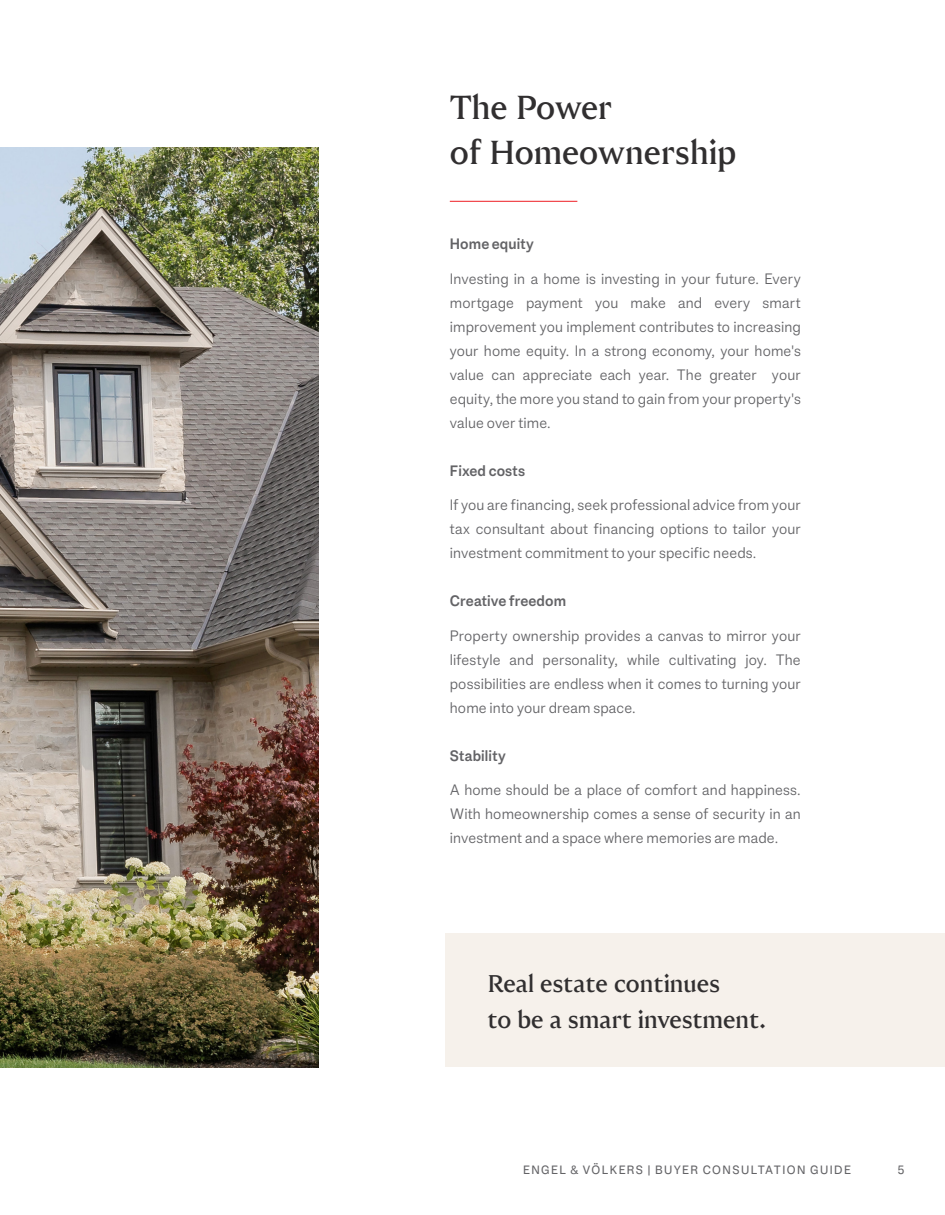
<style>
.page{position:relative;width:945px;height:1215px;background:#fff}
.page>*{position:absolute;margin:0;border:0;box-sizing:border-box;transform-origin:0 0}
.NEWText_Font_Headline{font:700 33px "Engel Voelkers Head";color:#312f30}
.NEWText_Font_Headline-2{font:700 24px "Engel Voelkers Head";color:#312f30}
.t1{font:300 15px/24px "Engel Voelkers Text";letter-spacing:.01em;color:#636366;text-align:justify}
.t2{font:700 15px "Engel Voelkers Text";letter-spacing:.01em;color:#636366}
.t3{font:12px "Engel Voelkers Text";letter-spacing:.12em;color:#636366}
</style>
<div class="page">
<div style="left:446px;top:933px;width:499px;height:134px;background:#f6f1ea"></div>
<img style="left:0;top:148px;width:319px;height:919px">
<hr style="left:450px;top:201px;width:127px;height:1px;background:#ee1d23">
<p class="NEWText_Font_Headline" style="left:450px;top:87px;width:164px">The Power</p>
<p class="NEWText_Font_Headline" style="left:450px;top:132px;width:288px">of Homeownership</p>
<p class="t2" style="left:450px;top:234px;width:86px">Home equity</p>
<p class="t1" style="left:450px;top:266px;width:353px">Investing in a home is investing in your future. Every mortgage payment you make and every smart improvement you implement contributes to increasing your home equity. In a strong economy, your home's value can appreciate each year. The greater your equity, the more you stand to gain from your property's value over time.</p>
<p class="t2" style="left:450px;top:461px;width:77px">Fixed costs</p>
<p class="t1" style="left:450px;top:493px;width:353px">If you are financing, seek professional advice from your tax consultant about financing options to tailor your investment commitment to your specific needs.</p>
<p class="t2" style="left:450px;top:591px;width:118px">Creative freedom</p>
<p class="t1" style="left:450px;top:623px;width:353px">Property ownership provides a canvas to mirror your lifestyle and personality, while cultivating joy. The possibilities are endless when it comes to turning your home into your dream space.</p>
<p class="t2" style="left:450px;top:746px;width:58px">Stability</p>
<p class="t1" style="left:450px;top:778px;width:352px">A home should be a place of comfort and happiness.<br>With homeownership comes a sense of security in an investment and a space where memories are made.</p>
<p class="NEWText_Font_Headline-2" style="left:487px;top:968px;width:234px">Real estate continues</p>
<p class="NEWText_Font_Headline-2" style="left:487px;top:1004px;width:280px">to be a smart investment.</p>
<p class="t3" style="left:523px;top:1162px;width:329px">ENGEL &amp; VÖLKERS | BUYER CONSULTATION GUIDE</p>
<p class="t3" style="left:898px;top:1162px;width:9px">5</p>
</div>
